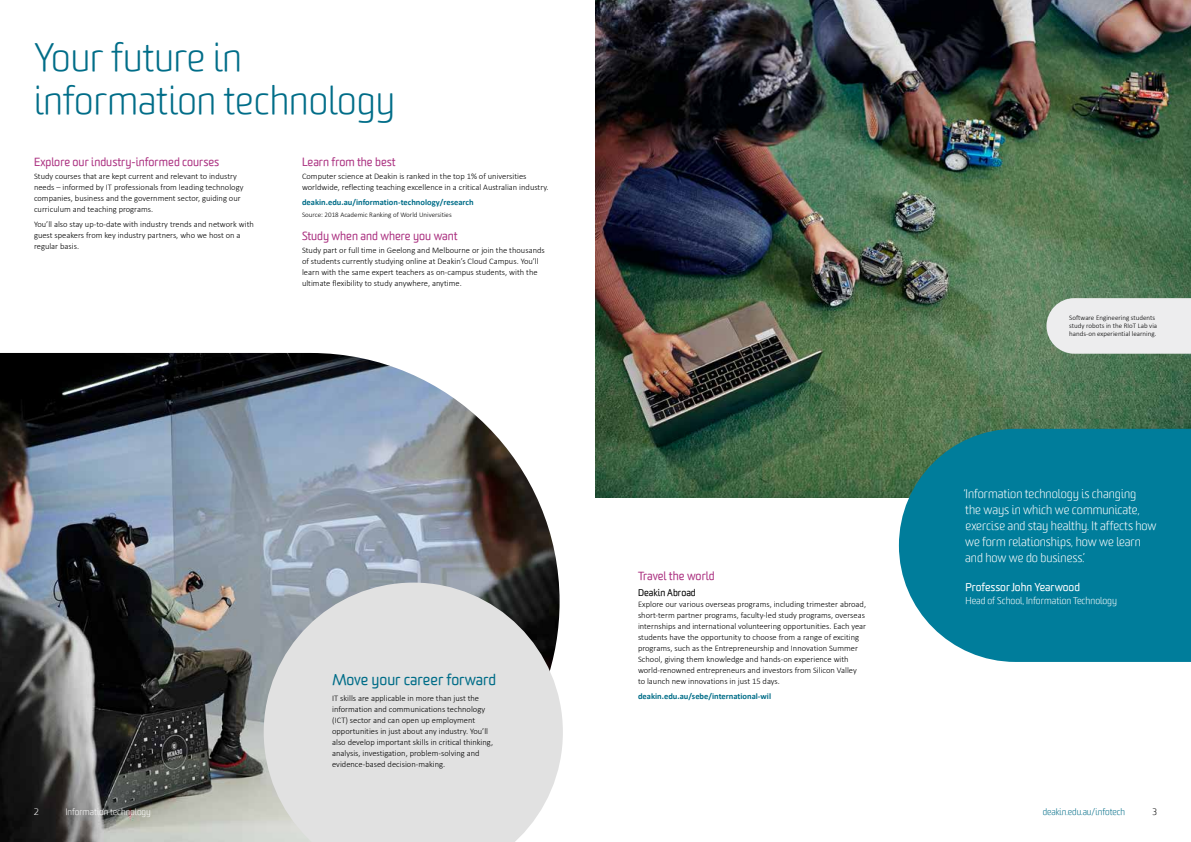
<style>
.page{position:relative;width:1191px;height:842px;background:#fff}
.page>*{position:absolute;margin:0;border:0;box-sizing:border-box;transform-origin:0 0}
.t1{font:300 38px/43px "Worldly";color:#006d88}
.t2{font:15px "Worldly";color:#006d88}
.profile_quote{font:300 12px/16px "Worldly";color:#fff}
.t3{font:11.5px "Worldly";color:#ac3382}
.profile_name{font:11px "Worldly";color:#fff}
.profile_course_title{font:300 9.5px "Worldly";color:#fff}
.subheading_2_-_h4{font:9.5px "Worldly";color:#000}
.t4{font:300 9px "Worldly";color:#fff}
.page_number_footer{font:300 9px "Worldly";color:#006d88}
.t5{font:300 9px "Worldly";color:#000}
.body_text{font:300 8.5px/11px "Calibri";color:#000}
.body_text-2{font:700 8.5px "Calibri";color:#006d88}
.footnotes_and_captio{font:300 7px/8px "Calibri";color:#000}
</style>
<div class="page">
<img style="left:0;top:353px;width:559px;height:489px">
<svg style="left:264px;top:583px;width:299px;height:259px;background:#d3d4d4"></svg>
<img style="left:595px;top:0;width:596px;height:497px">
<svg style="left:899px;top:429px;width:292px;height:233px;background:#0e829c"></svg>
<svg style="left:1046px;top:298px;width:145px;height:56px;background:#e5e7e6"></svg>
<h2 class="t1" style="left:34px;top:37px;width:362px">Your future in information technology</h2>
<h3 class="t3" style="left:34px;top:155px;width:187px">Explore our industry-informed courses</h3>
<p class="body_text" style="left:34px;top:170px;width:211px">Study courses that are kept current and relevant to industry needs – informed by IT professionals from leading technology companies, business and the government sector, guiding our curriculum and teaching programs.</p>
<p class="body_text" style="left:34px;top:218px;width:221px">You’ll also stay up-to-date with industry trends and network with guest speakers from key industry partners, who we host on a regular basis.</p>
<h3 class="t3" style="left:302px;top:155px;width:95px">Learn from the best</h3>
<p class="body_text" style="left:302px;top:170px;width:248px">Computer science at Deakin is ranked in the top 1% of universities worldwide, reflecting teaching excellence in a critical Australian industry.</p>
<p class="body_text-2" style="left:302px;top:197px;width:173px">deakin.edu.au/information-technology/research</p>
<p class="footnotes_and_captio" style="left:302px;top:210px;width:151px">Source: 2018 Academic Ranking of World Universities</p>
<h3 class="t3" style="left:302px;top:229px;width:157px">Study when and where you want</h3>
<p class="body_text" style="left:302px;top:244px;width:244px">Study part or full time in Geelong and Melbourne or join the thousands of students currently studying online at Deakin’s Cloud Campus. You’ll learn with the same expert teachers as on-campus students, with the ultimate flexibility to study anywhere, anytime.</p>
<h3 class="t2" style="left:332px;top:670px;width:166px">Move your career forward</h3>
<p class="body_text" style="left:332px;top:692px;width:162px">IT skills are applicable in more than just the information and communications technology (ICT) sector and can open up employment opportunities in just about any industry. You’ll also develop important skills in critical thinking, analysis, investigation, problem-solving and evidence-based decision-making.</p>
<h3 class="t3" style="left:638px;top:569px;width:78px">Travel the world</h3>
<h4 class="subheading_2_-_h4" style="left:638px;top:587px;width:59px">Deakin Abroad</h4>
<p class="body_text" style="left:638px;top:598px;width:230px">Explore our various overseas programs, including trimester abroad, short-term partner programs, faculty-led study programs, overseas internships and international volunteering opportunities. Each year students have the opportunity to choose from a range of exciting programs, such as the Entrepreneurship and Innovation Summer School, giving them knowledge and hands-on experience with world‑renowned entrepreneurs and investors from Silicon Valley<br>to launch new innovations in just 15 days.</p>
<p class="body_text-2" style="left:638px;top:691px;width:135px">deakin.edu.au/sebe/international-wil</p>
<p class="footnotes_and_captio" style="left:1069px;top:313px;width:89px">Software Engineering students study robots in the RIoT Lab via hands-on experiential learning.</p>
<p class="profile_quote" style="left:963px;top:486px;width:195px">‘Information technology is changing<br>the ways in which we communicate, exercise and stay healthy. It affects how we form relationships, how we learn and how we do business.’</p>
<p class="profile_name" style="left:965px;top:580px;width:116px">Professor John Yearwood</p>
<p class="profile_course_title" style="left:965px;top:595px;width:153px">Head of School, Information Technology</p>
<p class="t4" style="left:34px;top:806px;width:6px">2</p>
<p class="t4" style="left:66px;top:806px;width:87px">Information technology</p>
<p class="page_number_footer" style="left:1042px;top:806px;width:84px">deakin.edu.au/infotech</p>
<p class="t5" style="left:1152px;top:806px;width:6px">3</p>
</div>
